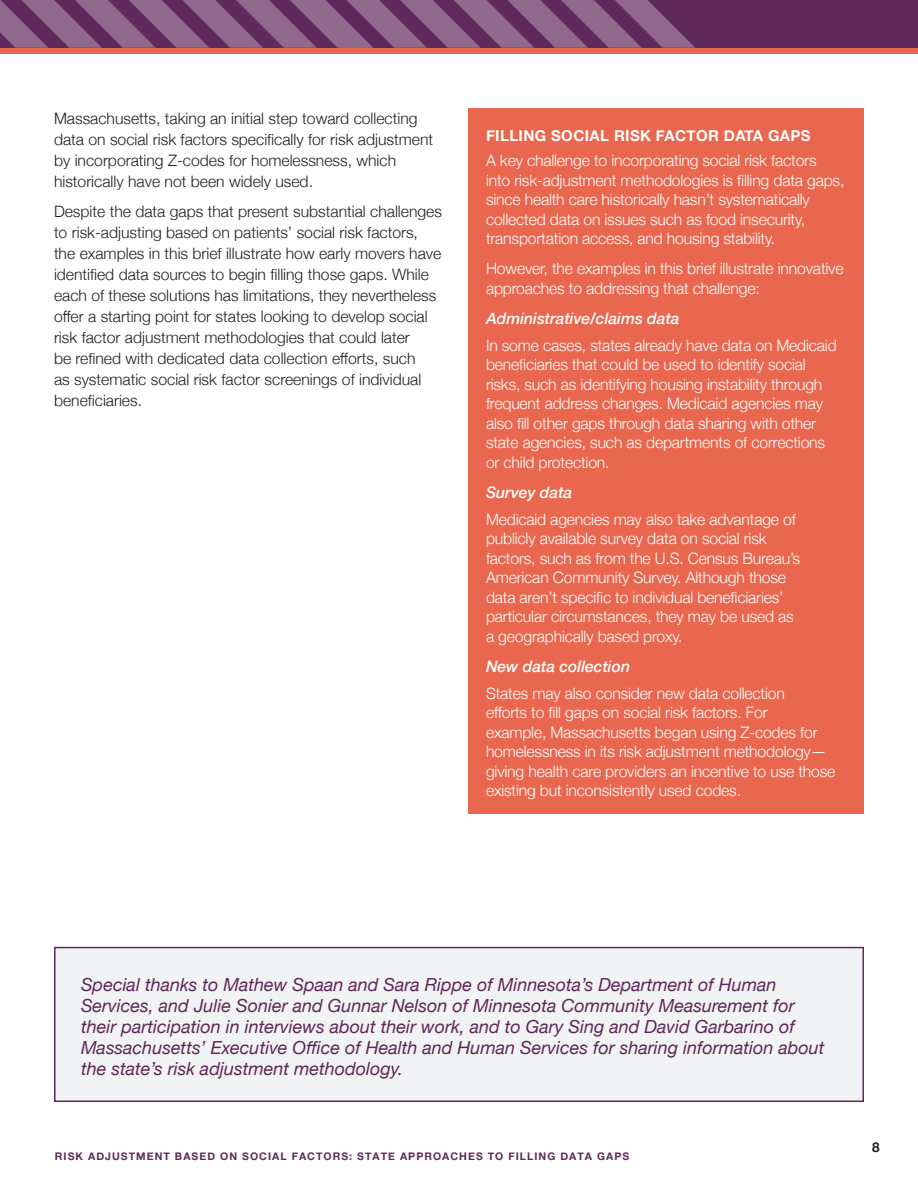
<style>
.page{position:relative;width:918px;height:1188px;background:#fff}
.page>*{position:absolute;margin:0;border:0;box-sizing:border-box;transform-origin:0 0}
.figure_head{font:italic 18px/21px "Helvetica Neue";color:#5e2658}
.Pink_Box_body{font:300 15.75px/19.5px "Helvetica Neue";letter-spacing:-.01em;color:#fff}
.body_copy__new{font:300 15.75px/21px "Helvetica Neue";color:#231f20}
.Pink_Box_H2{font:italic 500 15.75px "Helvetica Neue";color:#fff}
.Pink_Box_H1{font:700 15px "Helvetica Neue";letter-spacing:.025em;color:#fff}
.t1{font:700 13.5px "Helvetica Neue";color:#231f20}
.t2{font:700 10.5px "Helvetica Neue";letter-spacing:.1em;color:#60295b}
</style>
<div class="page">
<div style="left:0;top:0;width:918px;height:49px;background:#60295b"></div>
<div style="left:0;top:48px;width:918px;height:5px;background:#e9674f"></div>
<svg style="left:0;top:0;width:695px;height:48px"></svg>
<div style="left:468px;top:109px;width:396px;height:705px;background:#e9674f"></div>
<div style="left:55px;top:948px;width:808px;height:153px;background:#f2f3f4"></div>
<div style="left:54px;top:947px;width:810px;height:155px;border:2px solid #60295b"></div>
<p class="body_copy__new" style="left:54px;top:107px;width:381px">Massachusetts, taking an initial step toward collecting data on social risk factors specifically for risk adjustment by incorporating Z-codes for homelessness, which historically have not been widely used.</p>
<p class="body_copy__new" style="left:54px;top:200px;width:389px">Despite the data gaps that present substantial challenges to risk-adjusting based on patients’ social risk factors, the examples in this brief illustrate how early movers have identified data sources to begin filling those gaps. While each of these solutions has limitations, they nevertheless offer a starting point for states looking to develop social risk factor adjustment methodologies that could later<br>be refined with dedicated data collection efforts, such<br>as systematic social risk factor screenings of individual beneficiaries.</p>
<p class="Pink_Box_H1" style="left:486px;top:124px;width:326px">FILLING SOCIAL RISK FACTOR DATA GAPS</p>
<p class="Pink_Box_body" style="left:486px;top:150px;width:360px">A key challenge to incorporating social risk factors into risk-adjustment methodologies is filling data gaps, since health care historically hasn’t systematically collected data on issues such as food insecurity, transportation access, and housing stability.</p>
<p class="Pink_Box_body" style="left:486px;top:258px;width:359px">However, the examples in this brief illustrate innovative approaches to addressing that challenge:</p>
<p class="Pink_Box_H2" style="left:486px;top:304px;width:195px">Administrative/claims data</p>
<p class="Pink_Box_body" style="left:486px;top:334px;width:352px">In some cases, states already have data on Medicaid beneficiaries that could be used to identify social risks, such as identifying housing instability through frequent address changes. Medicaid agencies may also fill other gaps through data sharing with other state agencies, such as departments of corrections or child protection.</p>
<p class="Pink_Box_H2" style="left:486px;top:478px;width:88px">Survey data</p>
<p class="Pink_Box_body" style="left:486px;top:508px;width:316px">Medicaid agencies may also take advantage of publicly available survey data on social risk factors, such as from the U.S. Census Bureau’s American Community Survey. Although those data aren’t specific to individual beneficiaries’ particular circumstances, they may be used as a geographically based proxy.</p>
<p class="Pink_Box_H2" style="left:486px;top:652px;width:146px">New data collection</p>
<p class="Pink_Box_body" style="left:486px;top:682px;width:351px">States may also consider new data collection<br>efforts to fill gaps on social risk factors. For<br>example, Massachusetts began using Z-codes for homelessness in its risk adjustment methodology— giving health care providers an incentive to use those existing but inconsistently used codes.</p>
<p class="figure_head" style="left:81px;top:975px;width:745px">Special thanks to Mathew Spaan and Sara Rippe of Minnesota’s Department of Human Services, and Julie Sonier and Gunnar Nelson of Minnesota Community Measurement for their participation in interviews about their work, and to Gary Sing and David Garbarino of Massachusetts’ Executive Office of Health and Human Services for sharing information about the state’s risk adjustment methodology.</p>
<p class="t2" style="left:55px;top:1148px;width:576px">RISK ADJUSTMENT BASED ON SOCIAL FACTORS: STATE APPROACHES TO FILLING DATA GAPS</p>
<p class="t1" style="left:872px;top:1137px;width:9px">8</p>
</div>
